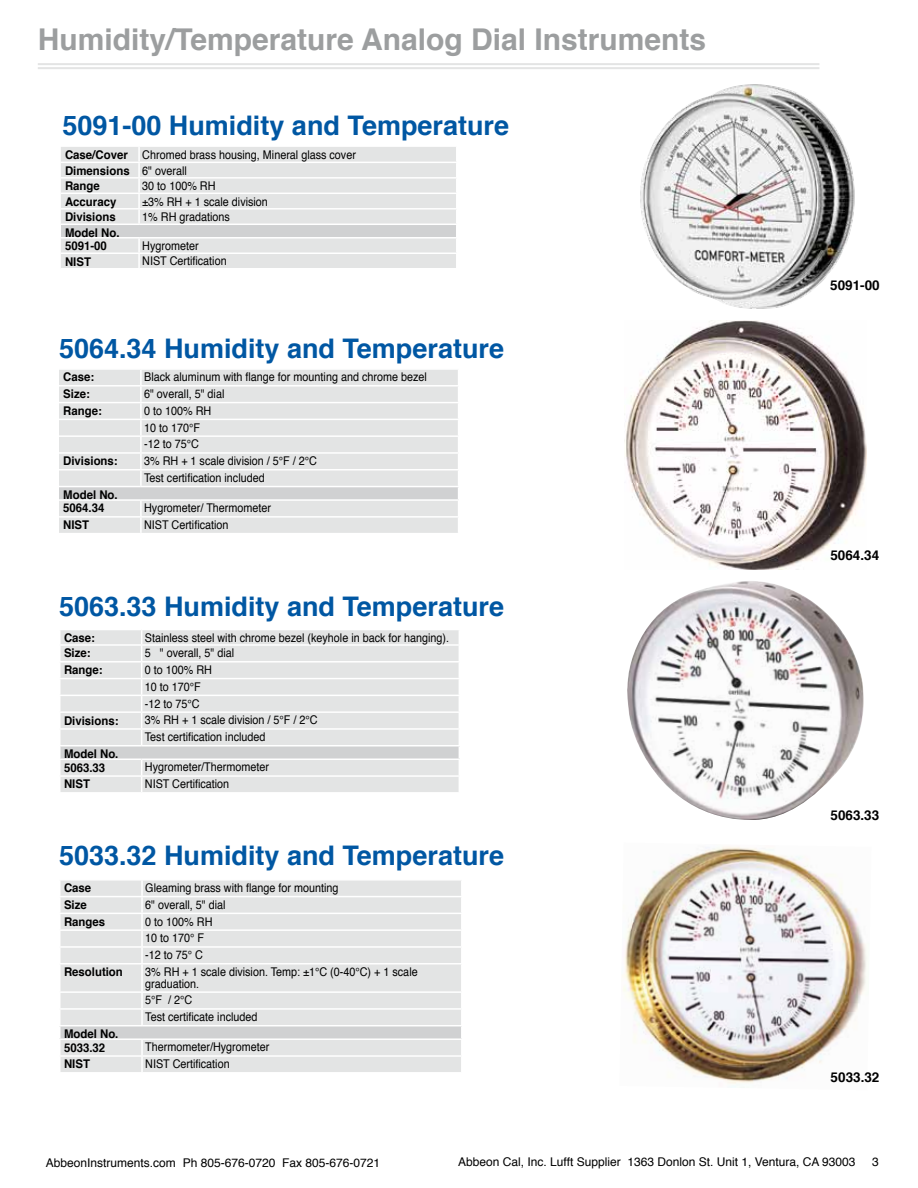
<style>
.page{position:relative;width:918px;height:1188px;background:#fff}
.page>*{position:absolute;margin:0;border:0;box-sizing:border-box;transform-origin:0 0}
.t1{font:700 30px "Helvetica";color:#9c9e9f}
.t2{font:700 27px "Helvetica";color:#0057a3}
.t3{font:700 13.5px "Helvetica";color:#000}
.t4{font:12px/16.8px "Helvetica";color:#000;scale:.9 1}
.t5{font:700 12px/13.5px "Helvetica";color:#000;scale:.95 1}
.t6{font:12px "Helvetica";color:#000}
.s1{font-weight:700}
</style>
<div class="page">
<hr style="left:38px;top:63px;width:781px;height:2px;background:#e3e4e4">
<hr style="left:38px;top:67px;width:781px;height:2px;background:#e3e4e4">
<img style="left:640px;top:68px;width:215px;height:241px">
<svg style="left:61px;top:147px;width:395px;height:121px"></svg>
<img style="left:624px;top:320px;width:242px;height:250px">
<img style="left:627px;top:581px;width:237px;height:239px">
<img style="left:622px;top:846px;width:245px;height:241px">
<div style="left:142px;top:370px;width:316px;height:163px;background:#e3e4e4"></div>
<div style="left:59px;top:487px;width:400px;height:13px;background:#d0d1d2"></div>
<hr style="left:141px;top:385px;width:318px;height:2px;background:#fff">
<hr style="left:141px;top:402px;width:318px;height:1px;background:#fff">
<hr style="left:141px;top:419px;width:318px;height:1px;background:#fff">
<hr style="left:141px;top:435px;width:318px;height:2px;background:#fff">
<hr style="left:141px;top:452px;width:318px;height:2px;background:#fff">
<hr style="left:141px;top:469px;width:318px;height:2px;background:#fff">
<hr style="left:141px;top:516px;width:318px;height:2px;background:#fff">
<svg style="left:59px;top:370px;width:83px;height:163px"></svg>
<hr style="left:59px;top:486px;width:82px;height:1px;background:#fff">
<hr style="left:141px;top:486px;width:318px;height:1px;background:#fff">
<svg style="left:458px;top:487px;width:1px;height:12px"></svg>
<hr style="left:59px;top:499px;width:82px;height:2px;background:#fff">
<hr style="left:141px;top:499px;width:318px;height:2px;background:#fff">
<div style="left:142px;top:630px;width:317px;height:162px;background:#e3e4e4"></div>
<div style="left:60px;top:746px;width:399px;height:13px;background:#d0d1d2"></div>
<hr style="left:142px;top:644px;width:318px;height:2px;background:#fff">
<hr style="left:142px;top:661px;width:318px;height:2px;background:#fff">
<hr style="left:142px;top:678px;width:318px;height:1px;background:#fff">
<hr style="left:142px;top:695px;width:318px;height:1px;background:#fff">
<hr style="left:142px;top:711px;width:318px;height:2px;background:#fff">
<hr style="left:142px;top:728px;width:318px;height:2px;background:#fff">
<hr style="left:142px;top:775px;width:318px;height:2px;background:#fff">
<hr style="left:142px;top:745px;width:318px;height:2px;background:#fff">
<hr style="left:142px;top:759px;width:318px;height:1px;background:#fff">
<svg style="left:60px;top:630px;width:82px;height:162px"></svg>
<div style="left:143px;top:881px;width:318px;height:191px;background:#e3e4e4"></div>
<div style="left:60px;top:1026px;width:402px;height:13px;background:#d0d1d2"></div>
<hr style="left:142px;top:896px;width:321px;height:1px;background:#fff">
<hr style="left:142px;top:913px;width:321px;height:1px;background:#fff">
<hr style="left:142px;top:929px;width:321px;height:2px;background:#fff">
<hr style="left:142px;top:946px;width:321px;height:2px;background:#fff">
<hr style="left:142px;top:963px;width:321px;height:2px;background:#fff">
<hr style="left:142px;top:991px;width:321px;height:2px;background:#fff">
<hr style="left:142px;top:1008px;width:321px;height:2px;background:#fff">
<hr style="left:142px;top:1055px;width:321px;height:2px;background:#fff">
<hr style="left:142px;top:1025px;width:321px;height:1px;background:#fff">
<svg style="left:461px;top:1026px;width:1px;height:12px"></svg>
<hr style="left:142px;top:1038px;width:321px;height:2px;background:#fff">
<svg style="left:59px;top:880px;width:84px;height:192px"></svg>
<h1 class="t1" style="left:38px;top:15px;width:670px">Humidity/Temperature Analog Dial Instruments</h1>
<h2 class="t2" style="left:62px;top:104px;width:448px">5091-00 Humidity and Temperature</h2>
<p class="t4" style="left:65px;top:147px;width:325px;line-height:15.6px"><span class="s1">Case/Cover</span> Chromed brass housing, Mineral glass cover<br><span class="s1">Dimensions</span> 6" overall<br><span class="s1">Range</span></p>
<p class="t4" style="left:142px;top:178px;width:83px">30 to 100% RH</p>
<p class="t5" style="left:65px;top:195px;width:56px">Accuracy</p>
<p class="t4" style="left:142px;top:193px;width:141px">±3% RH + 1 scale division</p>
<p class="t5" style="left:65px;top:210px;width:55px">Divisions</p>
<p class="t4" style="left:142px;top:209px;width:99px">1% RH gradations</p>
<p class="t5" style="left:65px;top:226px;width:59px">Model No.<br>5091-00</p>
<p class="t4" style="left:142px;top:238px;width:64px">Hygrometer</p>
<p class="t5" style="left:65px;top:255px;width:29px">NIST</p>
<p class="t4" style="left:142px;top:253px;width:95px">NIST Certification</p>
<h2 class="t2" style="left:59px;top:327px;width:447px">5064.34 Humidity and Temperature</h2>
<p class="t5" style="left:63px;top:371px;width:34px">Case:</p>
<p class="t4" style="left:144px;top:369px;width:316px">Black aluminum with flange for mounting and chrome bezel</p>
<p class="t5" style="left:63px;top:387px;width:30px">Size:</p>
<p class="t4" style="left:144px;top:386px;width:91px">6" overall, 5" dial</p>
<p class="t5" style="left:63px;top:404px;width:42px">Range:</p>
<p class="t4" style="left:144px;top:403px;width:76px">0 to 100% RH<br>10 to 170°F -12 to 75°C</p>
<p class="t5" style="left:63px;top:455px;width:59px">Divisions:</p>
<p class="t4" style="left:144px;top:453px;width:193px">3% RH + 1 scale division / 5°F / 2°C<br>Test certification included</p>
<p class="t5" style="left:63px;top:488px;width:59px">Model No.<br>5064.34</p>
<p class="t4" style="left:144px;top:500px;width:143px">Hygrometer/ Thermometer</p>
<p class="t5" style="left:63px;top:518px;width:29px">NIST</p>
<p class="t4" style="left:144px;top:517px;width:95px">NIST Certification</p>
<h2 class="t2" style="left:59px;top:585px;width:447px">5063.33 Humidity and Temperature</h2>
<p class="t5" style="left:64px;top:631px;width:34px">Case:</p>
<p class="t4" style="left:145px;top:630px;width:340px">Stainless steel with chrome bezel (keyhole in back for hanging).</p>
<p class="t5" style="left:64px;top:647px;width:30px">Size:</p>
<p class="t4" style="left:145px;top:645px;width:101px">5¼" overall, 5" dial</p>
<p class="t5" style="left:64px;top:663px;width:42px">Range:</p>
<p class="t4" style="left:145px;top:662px;width:76px">0 to 100% RH<br>10 to 170°F -12 to 75°C</p>
<p class="t5" style="left:64px;top:714px;width:59px">Divisions:</p>
<p class="t4" style="left:145px;top:712px;width:193px">3% RH + 1 scale division / 5°F / 2°C<br>Test certification included</p>
<p class="t5" style="left:64px;top:747px;width:59px">Model No.<br>5063.33</p>
<p class="t4" style="left:145px;top:759px;width:140px">Hygrometer/Thermometer</p>
<p class="t5" style="left:64px;top:778px;width:29px">NIST</p>
<p class="t4" style="left:145px;top:776px;width:95px">NIST Certification</p>
<h2 class="t2" style="left:59px;top:833px;width:447px">5033.32 Humidity and Temperature</h2>
<p class="t5" style="left:64px;top:881px;width:30px">Case</p>
<p class="t4" style="left:145px;top:880px;width:216px">Gleaming brass with flange for mounting</p>
<p class="t5" style="left:64px;top:898px;width:26px">Size</p>
<p class="t4" style="left:145px;top:897px;width:91px">6" overall, 5" dial</p>
<p class="t5" style="left:64px;top:915px;width:45px">Ranges</p>
<p class="t4" style="left:145px;top:913px;width:76px">0 to 100% RH<br>10 to 170° F -12 to 75° C</p>
<p class="t5" style="left:64px;top:965px;width:64px">Resolution</p>
<p class="t4" style="left:145px;top:966px;width:304px;line-height:12px">3% RH + 1 scale division. Temp: ±1°C (0-40°C) + 1 scale graduation.</p>
<p class="t4" style="left:145px;top:992px;width:126px">5°F / 2°C<br>Test certificate included</p>
<p class="t5" style="left:64px;top:1027px;width:59px">Model No.<br>5033.32</p>
<p class="t4" style="left:145px;top:1039px;width:140px">Thermometer/Hygrometer</p>
<p class="t5" style="left:64px;top:1058px;width:29px">NIST</p>
<p class="t4" style="left:145px;top:1056px;width:95px">NIST Certification</p>
<p class="t3" style="left:830px;top:274px;width:51px">5091-00</p>
<p class="t3" style="left:830px;top:544px;width:50px">5064.34</p>
<p class="t3" style="left:831px;top:804px;width:50px">5063.33</p>
<p class="t3" style="left:831px;top:1067px;width:50px">5033.32</p>
<p class="t6" style="left:46px;top:1153px;width:336px">AbbeonInstruments.com Ph 805-676-0720 Fax 805-676-0721</p>
<p class="t6" style="left:458px;top:1153px;width:399px">Abbeon Cal, Inc. Lufft Supplier 1363 Donlon St. Unit 1, Ventura, CA 93003</p>
<p class="t6" style="left:872px;top:1153px;width:8px">3</p>
</div>
